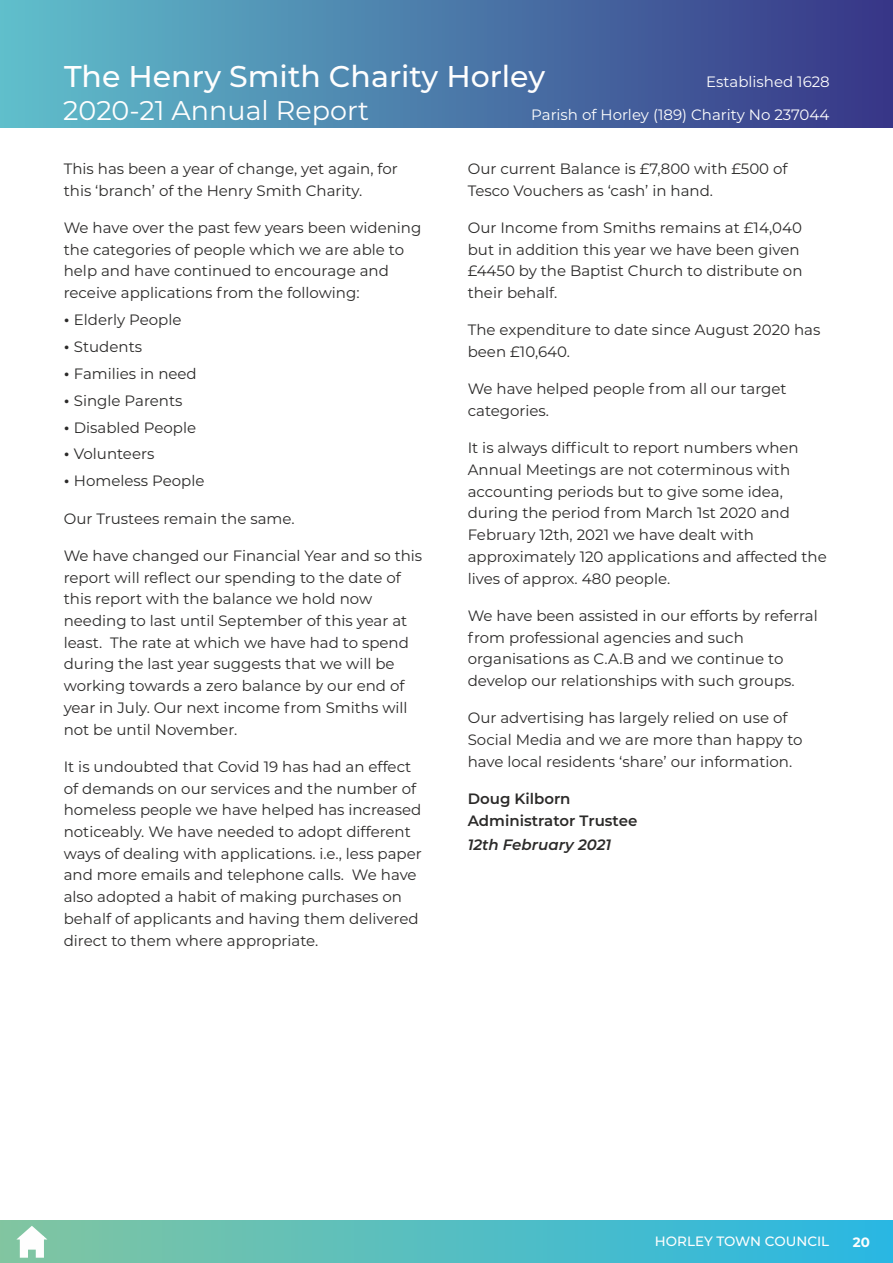
<style>
.page{position:relative;width:893px;height:1263px;background:#fff}
.page>*{position:absolute;margin:0;border:0;box-sizing:border-box;transform-origin:0 0}
.t1{font:500 30px "Montserrat";color:#fefefe}
.t2{font:27px "Montserrat";color:#fefefe}
.t3{font:15px/21.8px "Montserrat";color:#2b2a29}
.t4{font:15px "Montserrat";color:#fefefe}
.t5{font:600 15px/21.8px "Montserrat";color:#2b2a29}
.t6{font:italic 600 15px "Montserrat";color:#2b2a29}
.t7{font:500 13.5px "Montserrat";color:#fefefe}
.t8{font:700 13.5px "Montserrat";color:#fefefe}
</style>
<div class="page">
<div style="left:0;top:1220px;width:893px;height:43px;background:linear-gradient(to right,#82c5a0,#29b7e3)"></div>
<div style="left:0;top:0;width:893px;height:128px;background:linear-gradient(to right,#60bfcc,#373587)"></div>
<svg style="left:16px;top:1226px;width:31px;height:32px"></svg>
<h1 class="t1" style="left:64px;top:58px;width:483px">The Henry Smith Charity Horley</h1>
<p class="t4" style="left:531px;top:105px;width:300px">Parish of Horley (189) Charity No 237044</p>
<p class="t4" style="left:706px;top:73px;width:125px">Established 1628</p>
<h2 class="t2" style="left:63px;top:94px;width:307px">2020-21 Annual Report</h2>
<p class="t3" style="left:64px;top:158px;width:336px">This has been a year of change, yet again, for this ‘branch’ of the Henry Smith Charity.</p>
<p class="t3" style="left:64px;top:217px;width:359px">We have over the past few years been widening the categories of people which we are able to help and have continued to encourage and receive applications from the following:</p>
<p class="t3" style="left:74px;top:309px;width:109px">Elderly People</p>
<p class="t3" style="left:74px;top:333px;width:124px;line-height:26.8px">Students<br>Families in need<br>Single Parents</p>
<p class="t3" style="left:74px;top:416px;width:124px">Disabled People</p>
<p class="t3" style="left:74px;top:443px;width:82px">Volunteers</p>
<p class="t3" style="left:74px;top:470px;width:132px">Homeless People</p>
<p class="t3" style="left:64px;top:507px;width:232px">Our Trustees remain the same.</p>
<p class="t3" style="left:64px;top:545px;width:360px">We have changed our Financial Year and so this report will reflect our spending to the date of this report with the balance we hold now needing to last until September of this year at least. The rate at which we have had to spend during the last year suggests that we will be working towards a zero balance by our end of year in July. Our next income from Smiths will not be until November.</p>
<p class="t3" style="left:64px;top:755px;width:360px">It is undoubted that Covid 19 has had an effect of demands on our services and the number of homeless people we have helped has increased noticeably. We have needed to adopt different ways of dealing with applications. i.e., less paper and more emails and telephone calls. We have also adopted a habit of making purchases on behalf of applicants and having them delivered direct to them where appropriate.</p>
<p class="t3" style="left:468px;top:158px;width:321px">Our current Balance is £7,800 with £500 of<br>Tesco Vouchers as ‘cash’ in hand.</p>
<p class="t3" style="left:468px;top:217px;width:336px">Our Income from Smiths remains at £14,040 but in addition this year we have been given £4450 by the Baptist Church to distribute on their behalf.</p>
<p class="t3" style="left:468px;top:319px;width:354px">The expenditure to date since August 2020 has been £10,640.</p>
<p class="t3" style="left:468px;top:378px;width:320px">We have helped people from all our target categories.</p>
<p class="t3" style="left:468px;top:437px;width:361px">It is always difficult to report numbers when Annual Meetings are not coterminous with accounting periods but to give some idea, during the period from March 1st 2020 and February 12th, 2021 we have dealt with approximately 120 applications and affected the lives of approx. 480 people.</p>
<p class="t3" style="left:468px;top:604px;width:352px">We have been assisted in our efforts by referral from professional agencies and such organisations as C.A.B and we continue to develop our relationships with such groups.</p>
<p class="t3" style="left:468px;top:707px;width:336px">Our advertising has largely relied on use of<br>Social Media and we are more than happy to have local residents ‘share’ our information.</p>
<p class="t5" style="left:468px;top:788px;width:171px">Doug Kilborn<br>Administrator Trustee</p>
<p class="t6" style="left:468px;top:836px;width:145px">12th February 2021</p>
<p class="t7" style="left:655px;top:1233px;width:176px">HORLEY TOWN COUNCIL</p>
<p class="t8" style="left:853px;top:1233px;width:19px">20</p>
</div>
